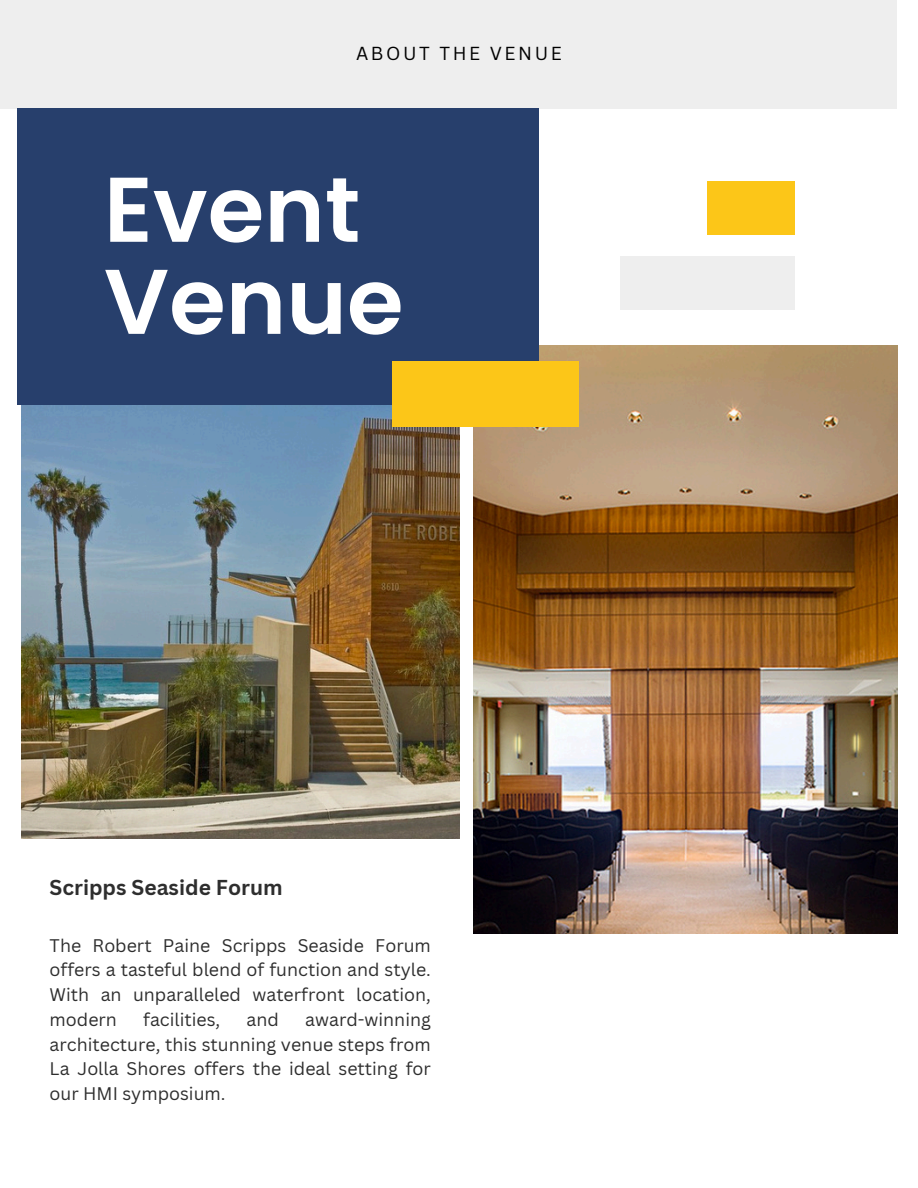
<style>
.page{position:relative;width:918px;height:1188px;background:#fff}
.page>*{position:absolute;margin:0;border:0;box-sizing:border-box;transform-origin:0 0}
.t1{font:600 91.65px/92.1px "Poppins";color:#fff}
.t2{font:700 21px "Canva Sans";color:#2e2e2e}
.t3{font:18.3px "Canva Sans";letter-spacing:.14em;color:#000}
.t4{font:17.85px/24.8px "Canva Sans";color:#2e2e2e;text-align:justify}
</style>
<div class="page">
<div style="left:0;top:0;width:897px;height:108px;background:#eee"></div>
<img style="left:22px;top:405px;width:437px;height:434px">
<img style="left:473px;top:346px;width:425px;height:588px">
<div style="left:17px;top:108px;width:522px;height:297px;background:#273f6c"></div>
<div style="left:392px;top:361px;width:187px;height:66px;background:#fcc618"></div>
<div style="left:620px;top:257px;width:175px;height:53px;background:#eee"></div>
<div style="left:708px;top:181px;width:87px;height:53px;background:#fcc618"></div>
<p class="t3" style="left:356px;top:41px;width:207px">ABOUT THE VENUE</p>
<h1 class="t1" style="left:104px;top:164px;width:301px">Event<br>Venue</h1>
<p class="t2" style="left:50px;top:872px;width:235px">Scripps Seaside Forum</p>
<p class="t4" style="left:50px;top:932px;width:383px">The Robert Paine Scripps Seaside Forum offers a tasteful blend of function and style.<br>With an unparalleled waterfront location, modern</p>
<p class="t4" style="left:143px;top:1007px;width:79px">facilities,</p>
<p class="t4" style="left:247px;top:1007px;width:34px">and</p>
<p class="t4" style="left:50px;top:1007px;width:383px;text-indent:256px">award-winning architecture, this stunning venue steps from La Jolla Shores offers the ideal setting for our HMI symposium.</p>
</div>
